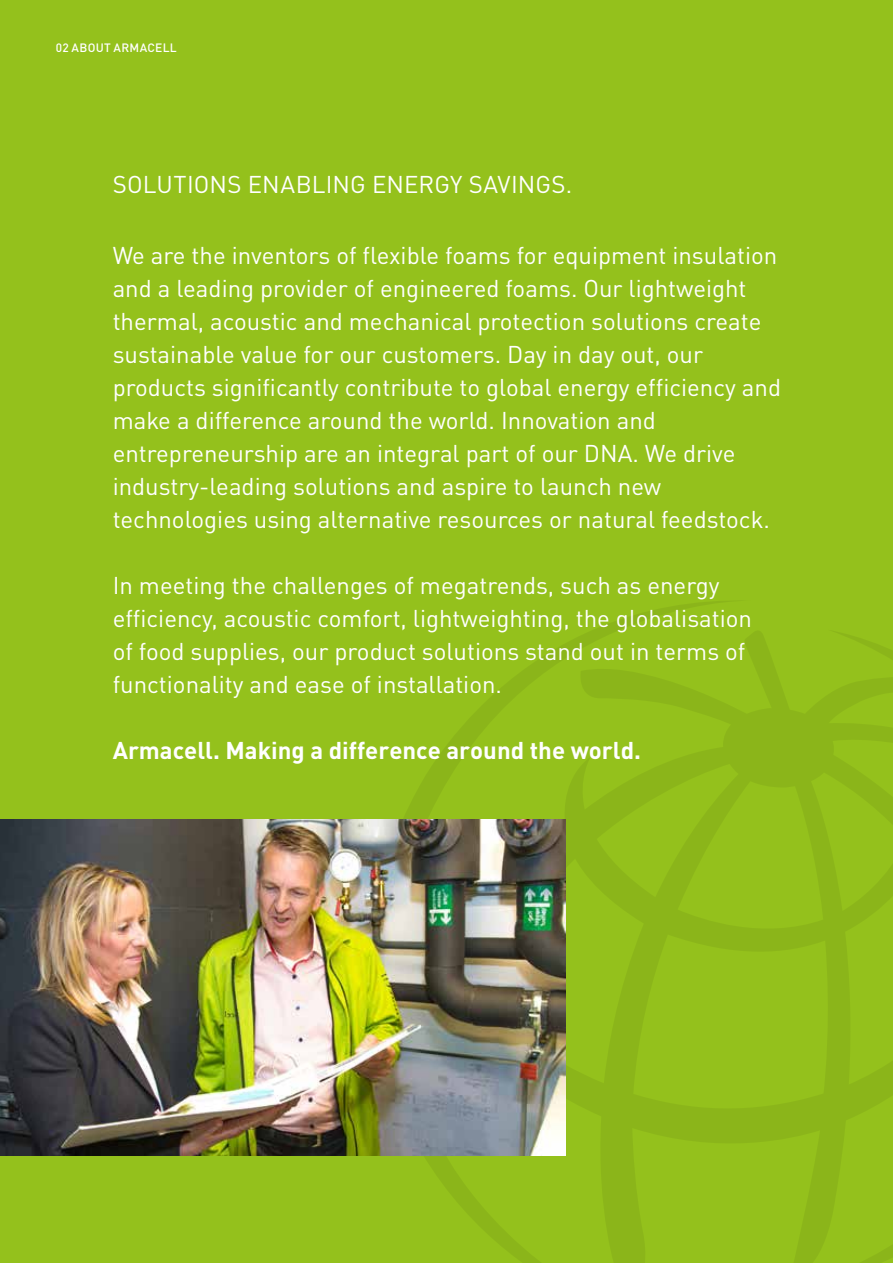
<style>
.page{position:relative;width:893px;height:1263px;background:#94c11c}
.page>*{position:absolute;margin:0;border:0;box-sizing:border-box;transform-origin:0 0}
.t1{font:24px/33px "DIN Pro";color:#fff}
.t2{font:700 24px "DIN Pro";color:#fff}
.t3{font:500 12px "DIN Pro";letter-spacing:.02em;color:#fff}
</style>
<div class="page">
<svg style="left:399px;top:626px;width:494px;height:637px"></svg>
<img style="left:0;top:820px;width:566px;height:335px">
<p class="t3" style="left:56px;top:38px;width:122px">02 ABOUT ARMACELL</p>
<p class="t1" style="left:113px;top:166px;width:461px">SOLUTIONS ENABLING ENERGY SAVINGS.</p>
<p class="t1" style="left:113px;top:236px;width:670px">We are the inventors of flexible foams for equipment insulation and a leading provider of engineered foams. Our lightweight thermal, acoustic and mechanical protection solutions create sustainable value for our customers. Day in day out, our products significantly contribute to global energy efficiency and make a difference around the world. Innovation and entrepreneurship are an integral part of our DNA. We drive industry-leading solutions and aspire to launch new technologies using alternative resources or natural feedstock.</p>
<p class="t1" style="left:113px;top:566px;width:641px">In meeting the challenges of megatrends, such as energy efficiency, acoustic comfort, lightweighting, the globalisation of food supplies, our product solutions stand out in terms of functionality and ease of installation.</p>
<p class="t2" style="left:113px;top:730px;width:530px">Armacell. Making a difference around the world.</p>
</div>
